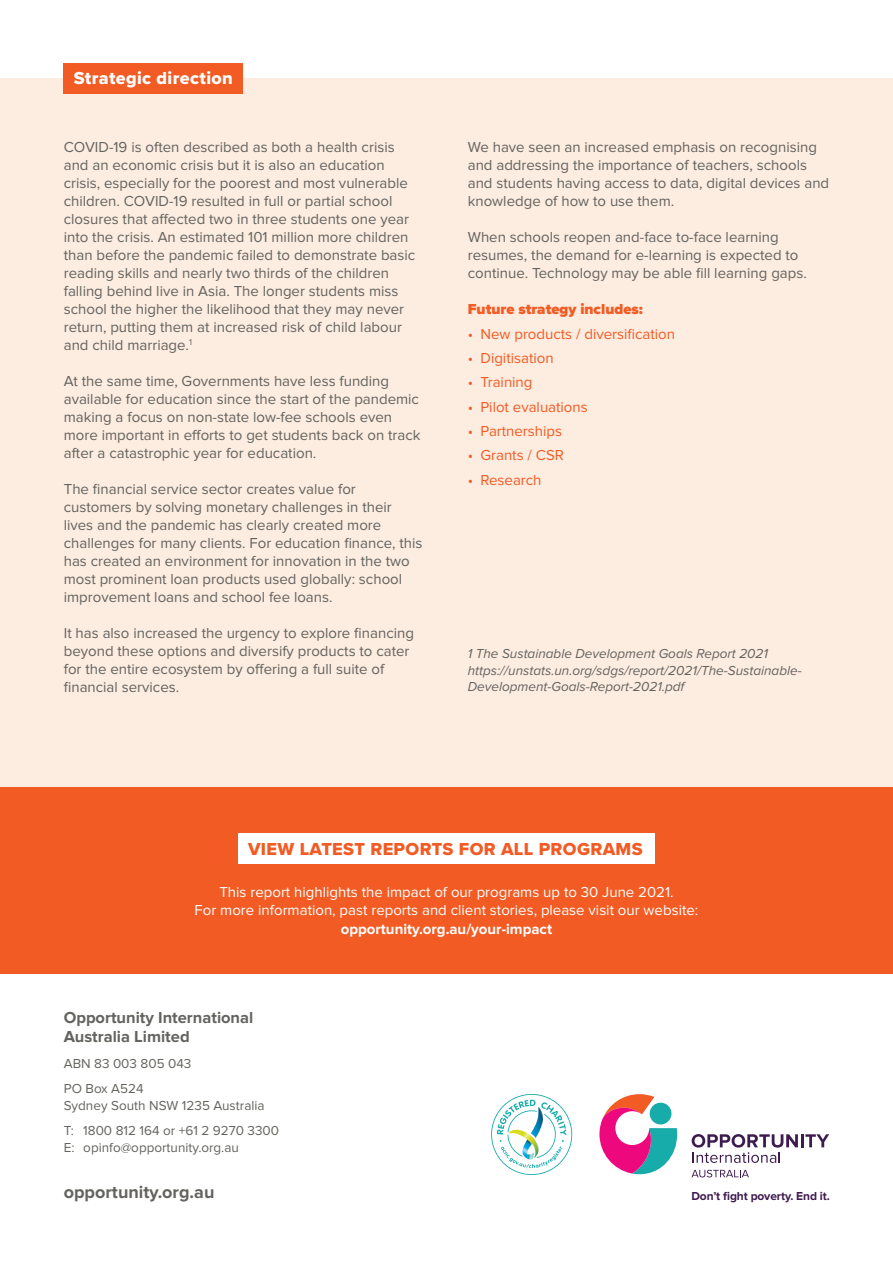
<style>
.page{position:relative;width:893px;height:1263px;background:#fff}
.page>*{position:absolute;margin:0;border:0;box-sizing:border-box;transform-origin:0 0}
.Paragraph_Style_1{font:18px "Proxima Nova Extrabld";letter-spacing:.02em;color:#f25b23}
.Body{font:700 18px "Proxima Nova";color:#63635f}
.Paragraph_Style_1-2{font:18px "Proxima Nova Extrabld";letter-spacing:.02em;color:#fff}
.Body-2{font:700 16.5px/19.5px "Proxima Nova";color:#63635f}
.Body-3{font:15px/18px "Proxima Nova";color:#63635f}
.bigger_body{font:15px/18.8px "Proxima Nova";color:#fff;text-align:center}
.Body_Bullet{font:15px "Proxima Nova";color:#f25b23}
.Body-4{font:900 15px "Proxima Nova";color:#f25b23}
.Body-5{font:italic 13.5px/16.5px "Proxima Nova";color:#63635f}
.Body-6{font:13.5px "Proxima Nova";color:#63635f}
.Body-7{font:700 12px "Proxima Nova";letter-spacing:-.01em;color:#3d1b4f}
.s1{font-weight:700}
</style>
<div class="page">
<div style="left:0;top:79px;width:893px;height:713px;background:#fdece0"></div>
<div style="left:0;top:787px;width:893px;height:187px;background:#f25b23"></div>
<svg style="left:491px;top:1094px;width:82px;height:81px"></svg>
<svg style="left:691px;top:1170px;width:58px;height:7px"></svg>
<svg style="left:692px;top:1134px;width:137px;height:29px"></svg>
<svg style="left:599px;top:1094px;width:78px;height:80px"></svg>
<div style="left:650px;top:1102px;width:21px;height:22px;background:#17abaa;border-radius:50%"></div>
<div style="left:238px;top:834px;width:417px;height:30px;background:#fff"></div>
<div style="left:64px;top:64px;width:179px;height:30px;background:#f25b23"></div>
<p class="Paragraph_Style_1-2" style="left:74px;top:65px;width:161px">Strategic direction</p>
<p class="Body-3" style="left:64px;top:138px;width:353px">COVID-19 is often described as both a health crisis and an economic crisis but it is also an education crisis, especially for the poorest and most vulnerable children. COVID-19 resulted in full or partial school closures that affected two in three students one year into the crisis. An estimated 101 million more children than before the pandemic failed to demonstrate basic reading skills and nearly two thirds of the children falling behind live in Asia. The longer students miss school the higher the likelihood that they may never return, putting them at increased risk of child labour and child marriage.<sup>1</sup></p>
<p class="Body-3" style="left:64px;top:372px;width:358px">At the same time, Governments have less funding available for education since the start of the pandemic making a focus on non-state low-fee schools even more important in efforts to get students back on track after a catastrophic year for education.</p>
<p class="Body-3" style="left:64px;top:480px;width:360px">The financial service sector creates value for customers by solving monetary challenges in their lives and the pandemic has clearly created more challenges for many clients. For education finance, this has created an environment for innovation in the two most prominent loan products used globally: school improvement loans and school fee loans.</p>
<p class="Body-3" style="left:64px;top:624px;width:352px">It has also increased the urgency to explore financing beyond these options and diversify products to cater for the entire ecosystem by offering a full suite of financial services.</p>
<p class="Body-3" style="left:468px;top:138px;width:363px">We have seen an increased emphasis on recognising and addressing the importance of teachers, schools and students having access to data, digital devices and knowledge of how to use them.</p>
<p class="Body-3" style="left:468px;top:228px;width:341px">When schools reopen and-face to-face learning resumes, the demand for e-learning is expected to continue. Technology may be able fill learning gaps.</p>
<p class="Body-4" style="left:468px;top:298px;width:177px">Future strategy includes:</p>
<p class="Body_Bullet" style="left:468px;top:325px;width:209px">• New products / diversification</p>
<p class="Body_Bullet" style="left:468px;top:349px;width:87px">• Digitisation</p>
<p class="Body_Bullet" style="left:468px;top:374px;width:66px">• Training</p>
<p class="Body_Bullet" style="left:468px;top:398px;width:122px">• Pilot evaluations</p>
<p class="Body_Bullet" style="left:468px;top:422px;width:96px">• Partnerships</p>
<p class="Body_Bullet" style="left:468px;top:447px;width:98px">• Grants / CSR</p>
<p class="Body_Bullet" style="left:468px;top:471px;width:75px">• Research</p>
<p class="Body-5" style="left:468px;top:646px;width:336px">1 The Sustainable Development Goals Report 2021 https://unstats.un.org/sdgs/report/2021/The-Sustainable-<br>Development-Goals-Report-2021.pdf</p>
<p class="Paragraph_Style_1" style="left:248px;top:835px;width:396px">VIEW LATEST REPORTS FOR ALL PROGRAMS</p>
<p class="bigger_body" style="left:195px;top:882px;width:505px">This report highlights the impact of our programs up to 30 June 2021.<br>For more information, past reports and client stories, please visit our website: <span class="s1">opportunity.org.au/your-impact</span></p>
<p class="Body-2" style="left:64px;top:1008px;width:191px">Opportunity International<br>Australia Limited</p>
<p class="Body-6" style="left:64px;top:1055px;width:129px">ABN 83 003 805 043</p>
<p class="Body-6" style="left:64px;top:1081px;width:81px">PO Box A524</p>
<p class="Body-6" style="left:64px;top:1097px;width:202px">Sydney South NSW 1235 Australia</p>
<p class="Body-6" style="left:64px;top:1123px;width:217px">T: 1800 812 164 or +61 2 9270 3300</p>
<p class="Body-6" style="left:64px;top:1139px;width:177px">E: opinfo@opportunity.org.au</p>
<p class="Body" style="left:64px;top:1182px;width:152px">opportunity.org.au</p>
<p class="Body-7" style="left:691px;top:1189px;width:140px">Don’t fight poverty. End it.</p>
</div>
